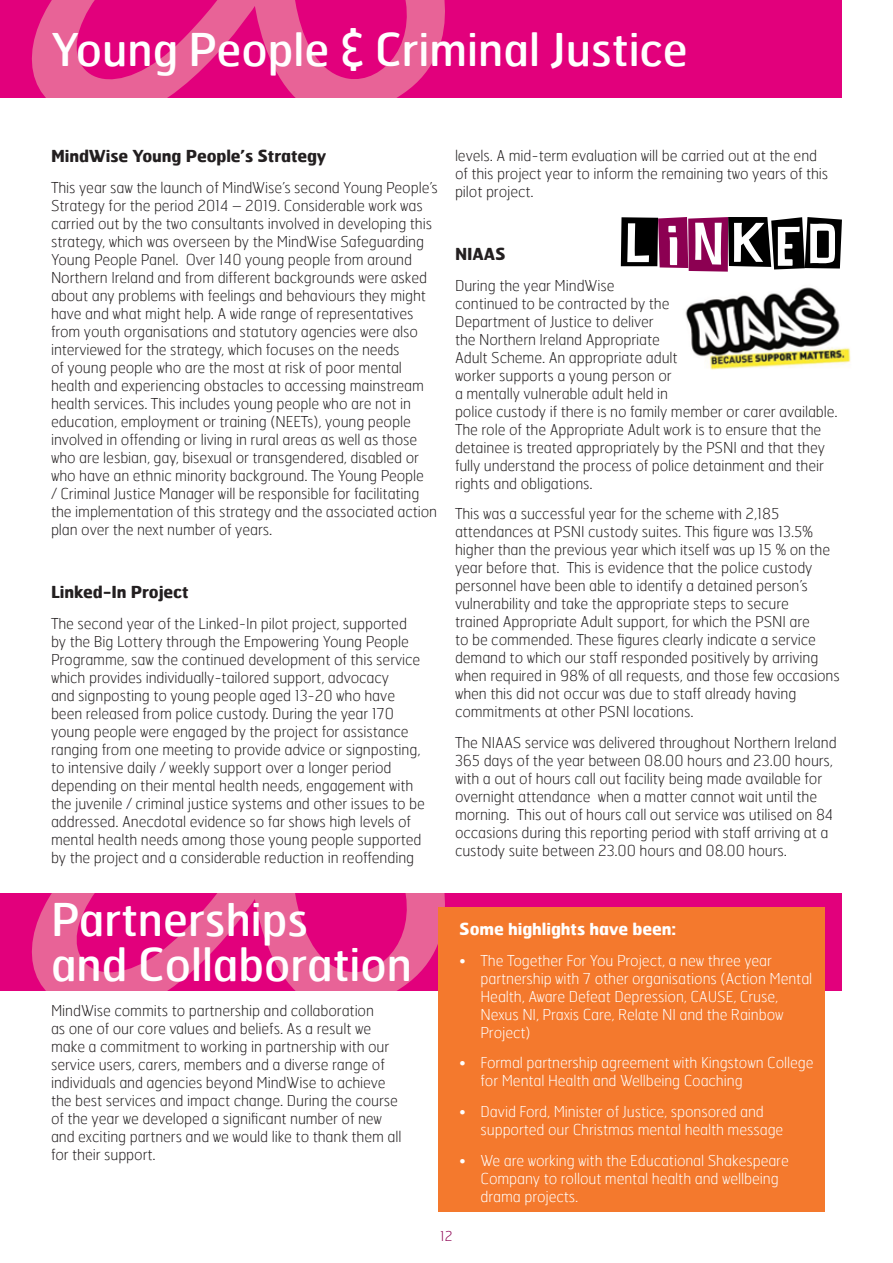
<style>
.page{position:relative;width:893px;height:1263px;background:#fff}
.page>*{position:absolute;margin:0;border:0;box-sizing:border-box;transform-origin:0 0}
.t1{font:45px/45px "Hermes";color:#fff}
.t2{font:700 16.5px "Hermes";letter-spacing:-.005em;color:#231f20}
.t3{font:700 16.5px "Hermes";letter-spacing:-.005em;color:#fff}
.t4{font:100 15px/18px "Hermes";letter-spacing:-.005em;color:#231f20}
.t5{font:100 15px/18px "Hermes";letter-spacing:-.005em;color:#fff}
.t6{font:100 13.5px "Hermes";color:#8c0052}
</style>
<div class="page">
<div style="left:0;top:0;width:842px;height:98px;background:#e2007c"></div>
<svg style="left:31px;top:0;width:414px;height:98px"></svg>
<svg style="left:621px;top:217px;width:221px;height:55px"></svg>
<img style="left:685px;top:287px;width:166px;height:83px">
<div style="left:0;top:893px;width:842px;height:98px;background:#e2007c"></div>
<svg style="left:31px;top:893px;width:414px;height:98px"></svg>
<div style="left:438px;top:907px;width:387px;height:305px;background:#f4792d"></div>
<h1 class="t1" style="left:51px;top:25px;width:638px">Young People &amp; Criminal Justice</h1>
<p class="t2" style="left:51px;top:145px;width:277px">MindWise Young People’s Strategy</p>
<p class="t4" style="left:51px;top:178px;width:389px">This year saw the launch of MindWise’s second Young People’s Strategy for the period 2014 – 2019. Considerable work was carried out by the two consultants involved in developing this strategy, which was overseen by the MindWise Safeguarding Young People Panel. Over 140 young people from around Northern Ireland and from different backgrounds were asked about any problems with feelings and behaviours they might have and what might help. A wide range of representatives from youth organisations and statutory agencies were also interviewed for the strategy, which focuses on the needs<br>of young people who are the most at risk of poor mental health and experiencing obstacles to accessing mainstream health services. This includes young people who are not in education, employment or training (NEETs), young people involved in offending or living in rural areas as well as those who are lesbian, gay, bisexual or transgendered, disabled or who have an ethnic minority background. The Young People<br>/ Criminal Justice Manager will be responsible for facilitating the implementation of this strategy and the associated action plan over the next number of years.</p>
<p class="t2" style="left:51px;top:581px;width:139px">Linked-In Project</p>
<p class="t4" style="left:51px;top:614px;width:375px">The second year of the Linked-In pilot project, supported by the Big Lottery through the Empowering Young People Programme, saw the continued development of this service which provides individually-tailored support, advocacy<br>and signposting to young people aged 13-20 who have been released from police custody. During the year 170 young people were engaged by the project for assistance ranging from one meeting to provide advice or signposting, to intensive daily / weekly support over a longer period depending on their mental health needs, engagement with the juvenile / criminal justice systems and other issues to be addressed. Anecdotal evidence so far shows high levels of mental health needs among those young people supported by the project and a considerable reduction in reoffending</p>
<h1 class="t1" style="left:51px;top:896px;width:363px">Partnerships<br>and Collaboration</h1>
<p class="t4" style="left:51px;top:1001px;width:352px">MindWise commits to partnership and collaboration<br>as one of our core values and beliefs. As a result we make a commitment to working in partnership with our service users, carers, members and a diverse range of individuals and agencies beyond MindWise to achieve the best services and impact change. During the course of the year we developed a significant number of new and exciting partners and we would like to thank them all for their support.</p>
<p class="t4" style="left:455px;top:146px;width:375px">levels. A mid-term evaluation will be carried out at the end of this project year to inform the remaining two years of this pilot project.</p>
<p class="t2" style="left:455px;top:243px;width:52px">NIAAS</p>
<p class="t4" style="left:455px;top:276px;width:384px">During the year MindWise<br>continued to be contracted by the<br>Department of Justice to deliver<br>the Northern Ireland Appropriate<br>Adult Scheme. An appropriate adult<br>worker supports a young person or<br>a mentally vulnerable adult held in<br>police custody if there is no family member or carer available.<br>The role of the Appropriate Adult work is to ensure that the detainee is treated appropriately by the PSNI and that they fully understand the process of police detainment and their rights and obligations.</p>
<p class="t4" style="left:455px;top:505px;width:386px">This was a successful year for the scheme with 2,185 attendances at PSNI custody suites. This figure was 13.5% higher than the previous year which itself was up 15 % on the year before that. This is evidence that the police custody personnel have been able to identify a detained person’s vulnerability and take the appropriate steps to secure<br>trained Appropriate Adult support, for which the PSNI are<br>to be commended. These figures clearly indicate a service demand to which our staff responded positively by arriving when required in 98% of all requests, and those few occasions when this did not occur was due to staff already having commitments at other PSNI locations.</p>
<p class="t4" style="left:455px;top:733px;width:383px">The NIAAS service was delivered throughout Northern Ireland 365 days of the year between 08.00 hours and 23.00 hours, with a out of hours call out facility being made available for overnight attendance when a matter cannot wait until the morning. This out of hours call out service was utilised on 84 occasions during this reporting period with staff arriving at a custody suite between 23.00 hours and 08.00 hours.</p>
<p class="t3" style="left:459px;top:918px;width:218px">Some highlights have been:</p>
<p class="t5" style="left:480px;top:951px;width:333px;text-indent:-21px">• The Together For You Project, a new three year partnership with 7 other organisations (Action Mental Health, Aware Defeat Depression, CAUSE, Cruse, Nexus NI, Praxis Care, Relate NI and the Rainbow Project)</p>
<p class="t5" style="left:480px;top:1054px;width:335px;text-indent:-21px">• Formal partnership agreement with Kingstown College for Mental Health and Wellbeing Coaching</p>
<p class="t5" style="left:481px;top:1102px;width:304px;text-indent:-21px">• David Ford, Minister of Justice, sponsored and supported our Christmas mental health message</p>
<p class="t5" style="left:481px;top:1151px;width:310px;text-indent:-21px">• We are working with the Educational Shakespeare<br>Company to rollout mental health and wellbeing drama projects.</p>
<p class="t6" style="left:440px;top:1227px;width:14px">12</p>
</div>
